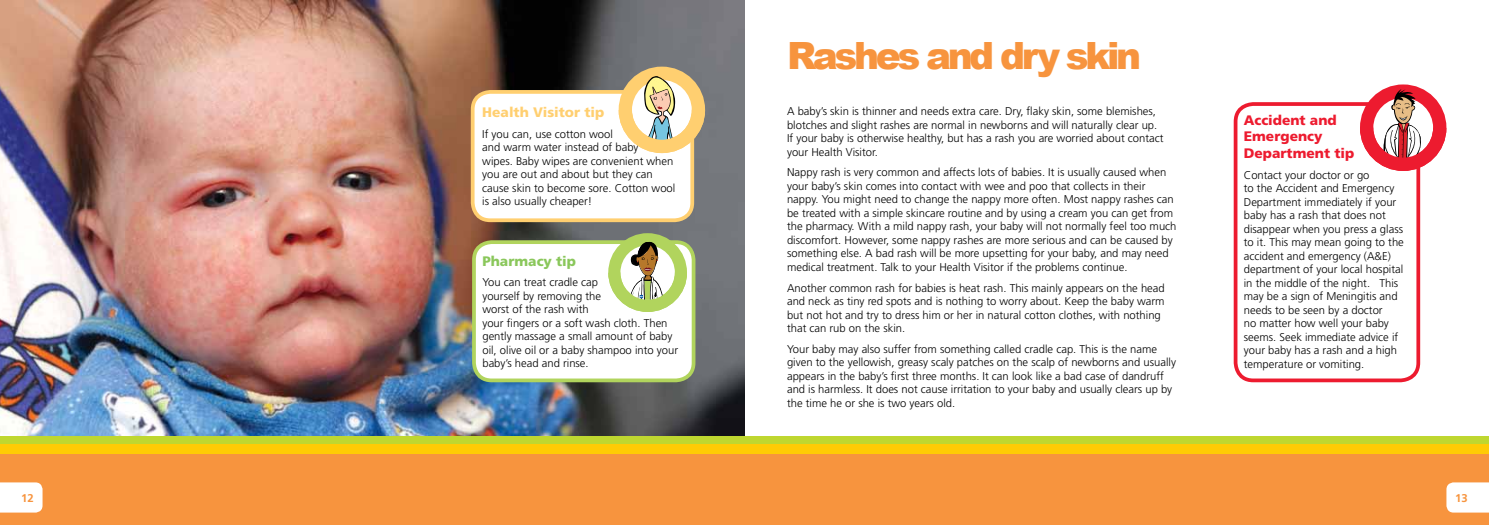
<style>
.page{position:relative;width:1489px;height:525px;background:#fff}
.page>*{position:absolute;margin:0;border:0;box-sizing:border-box;transform-origin:0 0}
.t1{font:900 37.5px "Arial";letter-spacing:-.09em;color:#f7943e}
.t2{font:900 13.75px/16.5px "Frutiger";color:#ed1b2f}
.t3{font:900 13.75px "Frutiger";color:#ffcf70}
.t4{font:900 13.75px "Frutiger";color:#8ac75b}
.t5{font:300 11.25px/13.5px "Frutiger";color:#000}
.t6{font:700 11.25px "Frutiger";color:#f7943e}
</style>
<div class="page">
<img style="left:0;top:0;width:744px;height:436px">
<div style="left:0;top:436px;width:1488px;height:87px;background:#bfd730"></div>
<div style="left:0;top:444px;width:1488px;height:80px;background:#ffcb05"></div>
<div style="left:0;top:454px;width:1488px;height:70px;background:#f7943e"></div>
<svg style="left:0;top:482px;width:43px;height:30px"></svg>
<svg style="left:1446px;top:482px;width:42px;height:30px"></svg>
<div style="left:472px;top:92px;width:220px;height:128px;background:#fff;border-radius:18px"></div>
<div style="left:471px;top:90px;width:223px;height:132px;border:4px solid #ffcf70;border-radius:18px"></div>
<div style="left:1233px;top:102px;width:186px;height:280px;border:4px solid #ed1b2f;border-radius:18px"></div>
<svg style="left:612px;top:72px;width:99px;height:88px"></svg>
<svg style="left:1353px;top:89px;width:94px;height:88px"></svg>
<div style="left:474px;top:242px;width:219px;height:138px;background:#fff;border-radius:18px"></div>
<div style="left:472px;top:240px;width:223px;height:142px;border:4px solid #b1d45d;border-radius:18px"></div>
<div style="left:608px;top:233px;width:79px;height:79px;border:12px solid #b1d45d;border-radius:50%"></div>
<svg style="left:602px;top:238px;width:91px;height:80px"></svg>
<p class="t3" style="left:482px;top:104px;width:124px">Health Visitor tip</p>
<p class="t5" style="left:482px;top:127px;width:194px">If you can, use cotton wool<br>and warm water instead of baby<br>wipes. Baby wipes are convenient when you are out and about but they can cause skin to become sore. Cotton wool is also usually cheaper!</p>
<p class="t4" style="left:482px;top:252px;width:95px">Pharmacy tip</p>
<p class="t5" style="left:482px;top:275px;width:197px">You can treat cradle cap<br>yourself by removing the<br>worst of the rash with<br>your fingers or a soft wash cloth. Then gently massage a small amount of baby oil, olive oil or a baby shampoo into your baby’s head and rinse.</p>
<h1 class="t1" style="left:787px;top:29px;width:355px">Rashes and dry skin</h1>
<p class="t5" style="left:787px;top:104px;width:378px">A baby’s skin is thinner and needs extra care. Dry, flaky skin, some blemishes, blotches and slight rashes are normal in newborns and will naturally clear up.<br>If your baby is otherwise healthy, but has a rash you are worried about contact your Health Visitor.</p>
<p class="t5" style="left:787px;top:166px;width:391px">Nappy rash is very common and affects lots of babies. It is usually caused when your baby’s skin comes into contact with wee and poo that collects in their nappy. You might need to change the nappy more often. Most nappy rashes can be treated with a simple skincare routine and by using a cream you can get from the pharmacy. With a mild nappy rash, your baby will not normally feel too much discomfort. However, some nappy rashes are more serious and can be caused by something else. A bad rash will be more upsetting for your baby, and may need medical treatment. Talk to your Health Visitor if the problems continue.</p>
<p class="t5" style="left:787px;top:281px;width:379px">Another common rash for babies is heat rash. This mainly appears on the head and neck as tiny red spots and is nothing to worry about. Keep the baby warm but not hot and try to dress him or her in natural cotton clothes, with nothing that can rub on the skin.</p>
<p class="t5" style="left:787px;top:342px;width:390px">Your baby may also suffer from something called cradle cap. This is the name given to the yellowish, greasy scaly patches on the scalp of newborns and usually appears in the baby’s first three months. It can look like a bad case of dandruff and is harmless. It does not cause irritation to your baby and usually clears up by the time he or she is two years old.</p>
<p class="t2" style="left:1243px;top:112px;width:112px">Accident and<br>Emergency<br>Department tip</p>
<p class="t5" style="left:1243px;top:168px;width:162px">Contact your doctor or go<br>to the Accident and Emergency<br>Department immediately if your baby has a rash that does not disappear when you press a glass to it. This may mean going to the accident and emergency (A&amp;E) department of your local hospital in the middle of the night. This may be a sign of Meningitis and needs to be seen by a doctor<br>no matter how well your baby seems. Seek immediate advice if your baby has a rash and a high temperature or vomiting.</p>
<p class="t6" style="left:21px;top:491px;width:14px">12</p>
<p class="t6" style="left:1454px;top:491px;width:14px">13</p>
</div>
